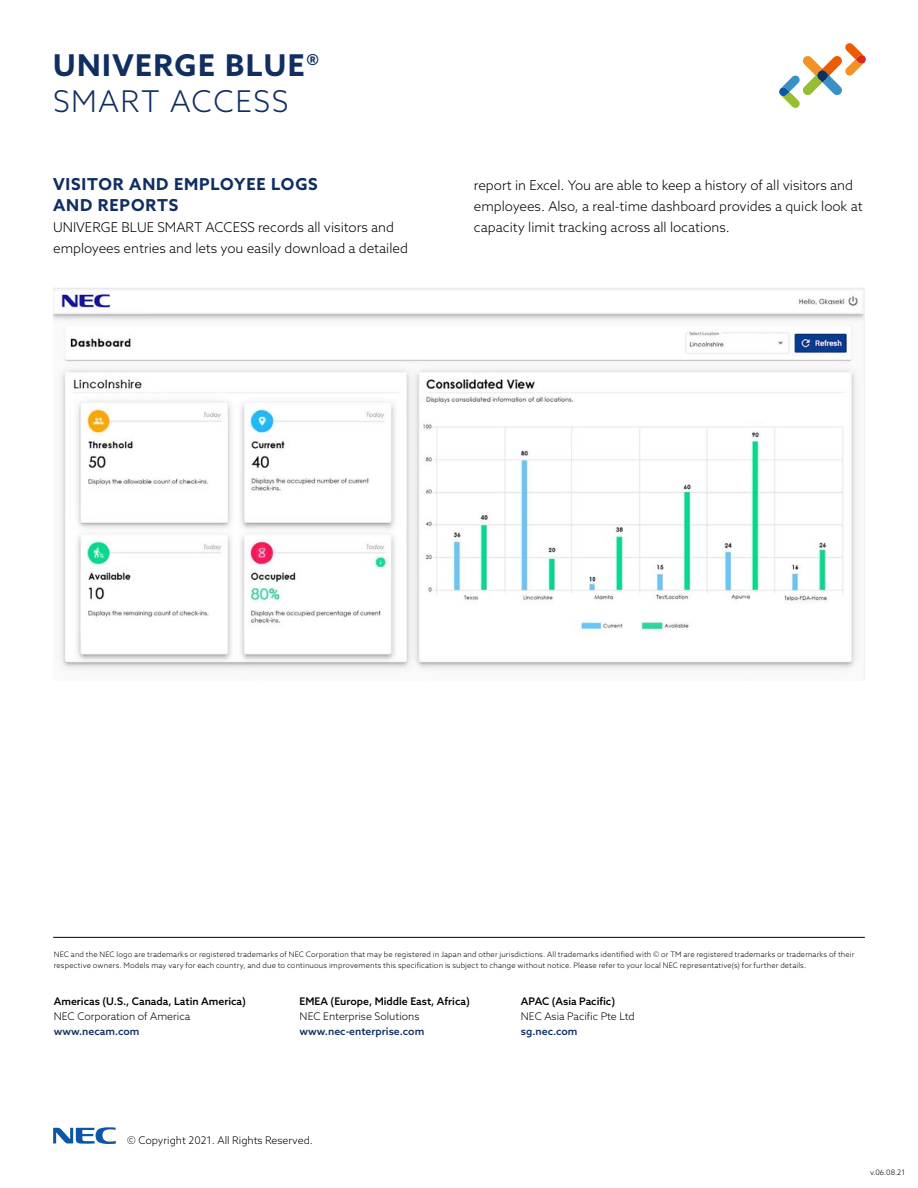
<style>
.page{position:relative;width:918px;height:1188px;background:#fff}
.page>*{position:absolute;margin:0;border:0;box-sizing:border-box;transform-origin:0 0}
.t1{font:700 30px "Azo Sans";letter-spacing:.05em;color:#102e60}
.t2{font:300 30px "Azo Sans";letter-spacing:.05em;color:#102e60}
.t3{font:700 16.5px/21px "Azo Sans";letter-spacing:.05em;color:#102e60}
.t4{font:300 13.5px/21px "Azo Sans";color:#000}
.t5{font:300 10.5px "Azo Sans";color:#000}
.t6{font:500 10.5px "Azo Sans";color:#000}
.t7{font:500 10.5px "Azo Sans";color:#102e60}
.t8{font:300 7.5px/10.5px "Azo Sans";letter-spacing:.02em;color:#000}
</style>
<div class="page">
<hr style="left:53px;top:937px;width:812px;height:1px;background:#000">
<svg style="left:53px;top:1127px;width:63px;height:17px"></svg>
<img style="left:53px;top:288px;width:812px;height:392px">
<svg style="left:779px;top:43px;width:87px;height:65px"></svg>
<h1 class="t1" style="left:53px;top:46px;width:268px">UNIVERGE BLUE®</h1>
<h1 class="t2" style="left:53px;top:82px;width:237px">SMART ACCESS</h1>
<h2 class="t3" style="left:53px;top:173px;width:266px">VISITOR AND EMPLOYEE LOGS<br>AND REPORTS</h2>
<h3 class="t4" style="left:53px;top:216px;width:356px">UNIVERGE BLUE SMART ACCESS records all visitors and employees entries and lets you easily download a detailed</h3>
<h3 class="t4" style="left:474px;top:174px;width:390px">report in Excel. You are able to keep a history of all visitors and employees. Also, a real-time dashboard provides a quick look at capacity limit tracking across all locations.</h3>
<p class="t8" style="left:54px;top:949px;width:802px">NEC and the NEC logo are trademarks or registered trademarks of NEC Corporation that may be registered in Japan and other jurisdictions. All trademarks identified with © or TM are registered trademarks or trademarks of their respective owners. Models may vary for each country, and due to continuous improvements this specification is subject to change without notice. Please refer to your local NEC representative(s) for further details.</p>
<h3 class="t6" style="left:54px;top:994px;width:194px">Americas (U.S., Canada, Latin America)</h3>
<h3 class="t5" style="left:54px;top:1009px;width:138px">NEC Corporation of America</h3>
<h3 class="t7" style="left:54px;top:1024px;width:87px">www.necam.com</h3>
<h3 class="t6" style="left:300px;top:994px;width:172px">EMEA (Europe, Middle East, Africa)</h3>
<h3 class="t5" style="left:300px;top:1009px;width:121px">NEC Enterprise Solutions</h3>
<h3 class="t7" style="left:300px;top:1024px;width:126px">www.nec-enterprise.com</h3>
<h3 class="t6" style="left:521px;top:994px;width:96px">APAC (Asia Pacific)</h3>
<h3 class="t5" style="left:521px;top:1009px;width:116px">NEC Asia Pacific Pte Ltd</h3>
<h3 class="t7" style="left:521px;top:1024px;width:58px">sg.nec.com</h3>
<h3 class="t5" style="left:127px;top:1133px;width:187px">© Copyright 2021. All Rights Reserved.</h3>
<p class="t8" style="left:870px;top:1167px;width:37px">v.06.08.21</p>
</div>
